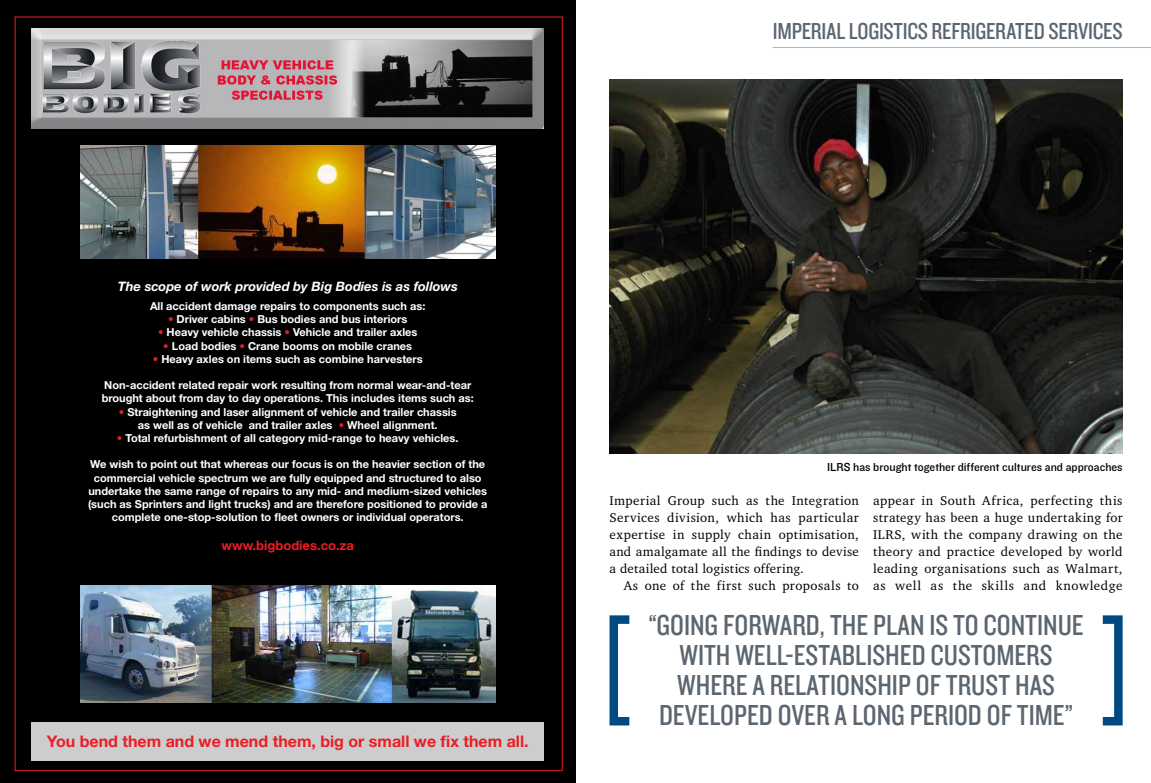
<style>
.page{position:relative;width:1151px;height:783px;background:#fff}
.page>*{position:absolute;margin:0;border:0;box-sizing:border-box;transform-origin:0 0}
.t1{font:30px/30px "Knockout HTF29 Junior Liteweight";color:#5c6670;text-align:center}
.t2{font:24px "Knockout HTF29 Junior Liteweight";letter-spacing:-.01em;color:#5c6670}
.t3{font:700 16px "Helvetica Neue LT Std";color:#ed1c24}
.t4{font:13px/17px "Charter IT Cby BT";letter-spacing:.035em;color:#000;text-align:justify}
.t5{font:italic 700 13px "Helvetica Neue LT Std";color:#fff}
.t6{font:700 13px "Helvetica Neue LT Std";color:#ed1c24}
.t7{font:12px "Knockout HTF31 Junior Middlewt";color:#000}
.t8{font:700 11px/13.2px "Helvetica Neue LT Std";color:#fff;text-align:center}
.s1{color:#ed1c24}
</style>
<div class="page">
<img style="left:609px;top:79px;width:513px;height:374px">
<div style="left:0;top:0;width:575px;height:782px;background:#000"></div>
<div style="left:31px;top:722px;width:512px;height:38px;background:#cbcdce"></div>
<img style="left:31px;top:28px;width:512px;height:100px">
<img style="left:80px;top:585px;width:415px;height:117px">
<img style="left:80px;top:145px;width:415px;height:113px">
<hr style="left:772px;top:47px;width:379px;height:1px;background:#adb3b8">
<svg style="left:609px;top:615px;width:20px;height:110px"></svg>
<svg style="left:1103px;top:615px;width:20px;height:110px"></svg>
<h2 class="t2" style="left:773px;top:18px;width:351px">IMPERIAL LOGISTICS REFRIGERATED SERVICES</h2>
<p class="t5" style="left:118px;top:278px;width:342px">The scope of work provided by Big Bodies is as follows</p>
<p class="t8" style="left:150px;top:299px;width:277px">All accident damage repairs to components such as:</p>
<p class="t8" style="left:168px;top:312px;width:241px"><span class="s1">•</span> Driver cabins <span class="s1">•</span> Bus bodies and bus interiors</p>
<p class="t8" style="left:158px;top:325px;width:261px"><span class="s1">•</span> Heavy vehicle chassis <span class="s1">•</span> Vehicle and trailer axles</p>
<p class="t8" style="left:163px;top:338px;width:250px"><span class="s1">•</span> Load bodies <span class="s1">•</span> Crane booms on mobile cranes</p>
<p class="t8" style="left:153px;top:352px;width:271px"><span class="s1">•</span> Heavy axles on items such as combine harvesters</p>
<p class="t8" style="left:102px;top:378px;width:374px;text-align:left">Non-accident related repair work resulting from normal wear-and-tear brought about from day to day operations. This includes items such as:</p>
<p class="t8" style="left:119px;top:404px;width:339px"><span class="s1">•</span> Straightening and laser alignment of vehicle and trailer chassis as well as of vehicle and trailer axles <span class="s1">•</span> Wheel alignment.</p>
<p class="t8" style="left:117px;top:431px;width:343px"><span class="s1">•</span> Total refurbishment of all category mid-range to heavy vehicles.</p>
<p class="t8" style="left:88px;top:457px;width:401px">We wish to point out that whereas our focus is on the heavier section of the commercial vehicle spectrum we are fully equipped and structured to also undertake the same range of repairs to any mid- and medium-sized vehicles (such as Sprinters and light trucks) and are therefore positioned to provide a complete one-stop-solution to fleet owners or individual operators.</p>
<p class="t6" style="left:222px;top:537px;width:134px">www.bigbodies.co.za</p>
<h3 class="t3" style="left:47px;top:730px;width:483px">You bend them and we mend them, big or small we fix them all.</h3>
<p class="t7" style="left:827px;top:460px;width:7px">ILRS</p>
<p class="t7" style="left:853px;top:460px;width:271px">has brought together different cultures and approaches</p>
<p class="t4" style="left:873px;top:491px;width:251px">appear in South Africa, perfecting this strategy has been a huge undertaking for ILRS, with the company drawing on the theory and practice developed by world leading organisations such as Walmart, as well as the skills and knowledge</p>
<h1 class="t1" style="left:648px;top:611px;width:437px">“GOING FORWARD, THE PLAN IS TO CONTINUE WITH WELL-ESTABLISHED CUSTOMERS WHERE A RELATIONSHIP OF TRUST HAS DEVELOPED OVER A LONG PERIOD OF TIME”</h1>
<p class="t4" style="left:609px;top:491px;width:251px">Imperial Group such as the Integration Services division, which has particular expertise in supply chain optimisation, and amalgamate all the findings to devise a detailed total logistics offering.</p>
<p class="t4" style="left:624px;top:576px;width:237px">As one of the first such proposals to</p>
</div>
